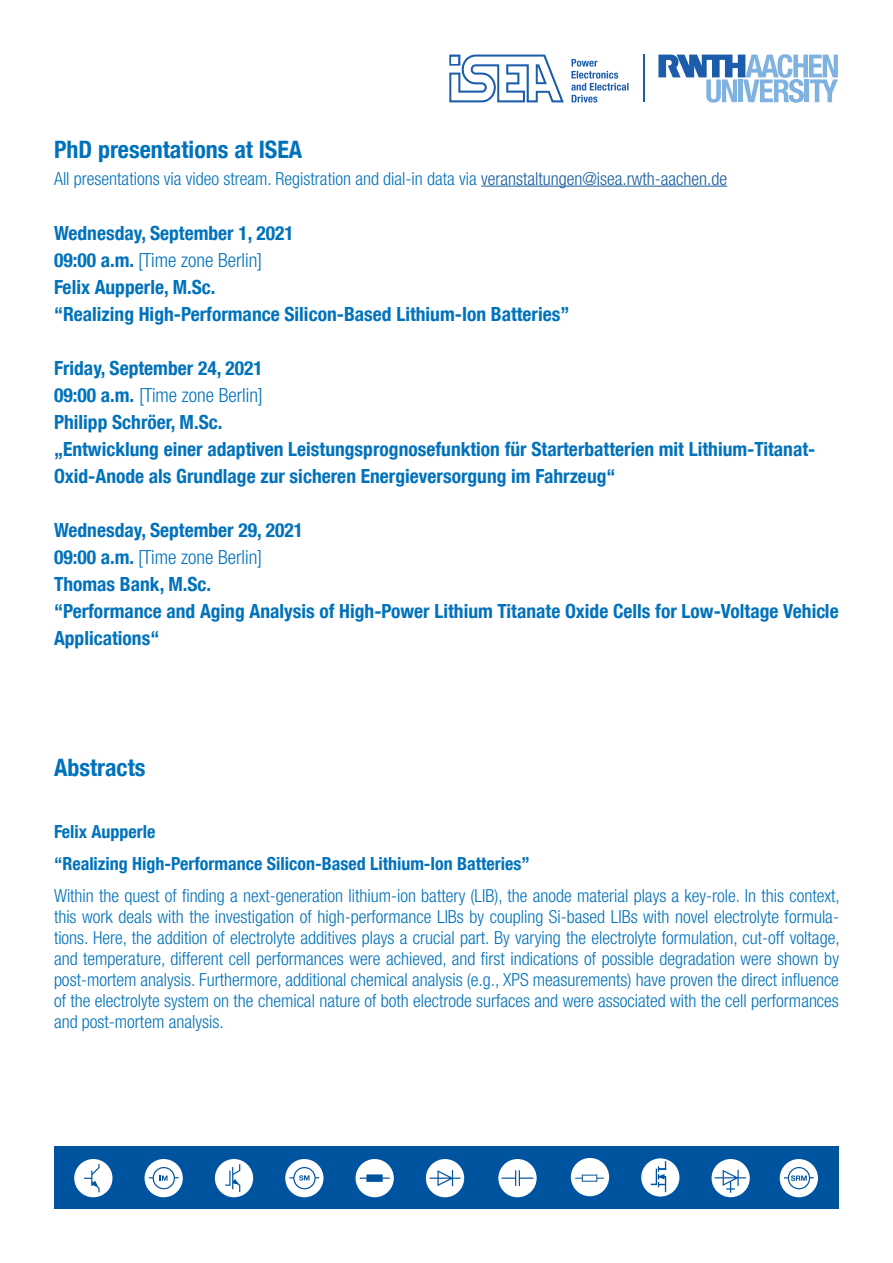
<style>
.page{position:relative;width:893px;height:1263px;background:#fff}
.page>*{position:absolute;margin:0;border:0;box-sizing:border-box;transform-origin:0 0}
.t1{font:700 condensed 24px "Helvetica Neue LT Com";color:#0072bc}
.t2{font:700 condensed 19.5px/27px "Helvetica Neue LT Com";color:#0072bc}
.t3{font:300 condensed 18px/21px "Helvetica Neue LT Com";color:#0072bc;text-align:justify}
.t4{font:700 condensed 18px/31.8px "Helvetica Neue LT Com";color:#0072bc}
.s1{color:#175d9e}
.s2{font-weight:300}
</style>
<div class="page">
<hr style="left:481px;top:186px;width:246px;height:1px;background:#175d9e">
<div style="left:54px;top:1146px;width:785px;height:63px;background:#00539f"></div>
<div style="left:215px;top:1159px;width:38px;height:38px;background:#fff;border-radius:50%"></div>
<svg style="left:225px;top:1164px;width:15px;height:28px"></svg>
<div style="left:356px;top:1159px;width:38px;height:38px;background:#fff;border-radius:50%"></div>
<svg style="left:360px;top:1174px;width:30px;height:8px"></svg>
<div style="left:498px;top:1159px;width:39px;height:38px;background:#fff;border-radius:50%"></div>
<svg style="left:502px;top:1170px;width:31px;height:16px"></svg>
<div style="left:426px;top:1159px;width:38px;height:38px;background:#fff;border-radius:50%"></div>
<svg style="left:429px;top:1170px;width:32px;height:16px"></svg>
<div style="left:74px;top:1159px;width:38px;height:38px;background:#fff;border-radius:50%"></div>
<svg style="left:84px;top:1164px;width:16px;height:28px"></svg>
<div style="left:780px;top:1159px;width:38px;height:38px;background:#fff;border-radius:50%"></div>
<svg style="left:784px;top:1167px;width:30px;height:22px"></svg>
<div style="left:285px;top:1159px;width:38px;height:38px;background:#fff;border-radius:50%"></div>
<svg style="left:289px;top:1167px;width:30px;height:22px"></svg>
<div style="left:145px;top:1159px;width:38px;height:38px;background:#fff;border-radius:50%"></div>
<svg style="left:149px;top:1167px;width:30px;height:22px"></svg>
<div style="left:712px;top:1159px;width:38px;height:38px;background:#fff;border-radius:50%"></div>
<svg style="left:714px;top:1170px;width:32px;height:23px"></svg>
<div style="left:641px;top:1158px;width:38px;height:38px;background:#fff;border-radius:50%"></div>
<svg style="left:650px;top:1160px;width:17px;height:33px"></svg>
<div style="left:571px;top:1158px;width:38px;height:38px;background:#fff;border-radius:50%"></div>
<svg style="left:581px;top:1174px;width:17px;height:1px"></svg>
<svg style="left:575px;top:1175px;width:29px;height:7px"></svg>
<svg style="left:658px;top:54px;width:180px;height:49px"></svg>
<hr style="left:643px;top:55px;width:1px;height:47px;background:#1b5cab">
<svg style="left:449px;top:55px;width:115px;height:47px"></svg>
<svg style="left:571px;top:59px;width:57px;height:44px"></svg>
<h1 class="t1" style="left:54px;top:135px;width:250px">PhD presentations at ISEA</h1>
<p class="t3" style="left:54px;top:168px;width:675px">All presentations via video stream. Registration and dial-in data via <span class="s1">veranstaltungen@isea.rwth-aachen.de</span></p>
<p class="t2" style="left:54px;top:220px;width:517px">Wednesday, September 1, 2021<br>09:00 a.m. <span class="s2">[Time zone Berlin]<br></span>Felix Aupperle, M.Sc.<br>“Realizing High-Performance Silicon-Based Lithium-Ion Batteries”</p>
<p class="t2" style="left:54px;top:355px;width:763px">Friday, September 24, 2021<br>09:00 a.m. <span class="s2">[Time zone Berlin]<br></span>Philipp Schröer, M.Sc.<br>„Entwicklung einer adaptiven Leistungsprognosefunktion für Starterbatterien mit Lithium-Titanat-Oxid-Anode als Grundlage zur sicheren Energieversorgung im Fahrzeug“</p>
<p class="t2" style="left:54px;top:517px;width:786px">Wednesday, September 29, 2021<br>09:00 a.m. <span class="s2">[Time zone Berlin]<br></span>Thomas Bank, M.Sc.<br>“Performance and Aging Analysis of High-Power Lithium Titanate Oxide Cells for Low-Voltage Vehicle Applications“</p>
<h1 class="t1" style="left:54px;top:753px;width:93px">Abstracts</h1>
<p class="t4" style="left:54px;top:816px;width:477px">Felix Aupperle<br>“Realizing High-Performance Silicon-Based Lithium-Ion Batteries”</p>
<p class="t3" style="left:54px;top:885px;width:787px">Within the quest of finding a next-generation lithium-ion battery (LIB), the anode material plays a key-role. In this context, this work deals with the investigation of high-performance LIBs by coupling Si-based LIBs with novel electrolyte formula&shy;tions. Here, the addition of electrolyte additives plays a crucial part. By varying the electrolyte formulation, cut-off voltage, and temperature, different cell performances were achieved, and first indications of possible degradation were shown by post-mortem analysis. Furthermore, additional chemical analysis (e.g., XPS measurements) have proven the direct influence of the electrolyte system on the chemical nature of both electrode surfaces and were associated with the cell performances and post-mortem analysis.</p>
</div>
